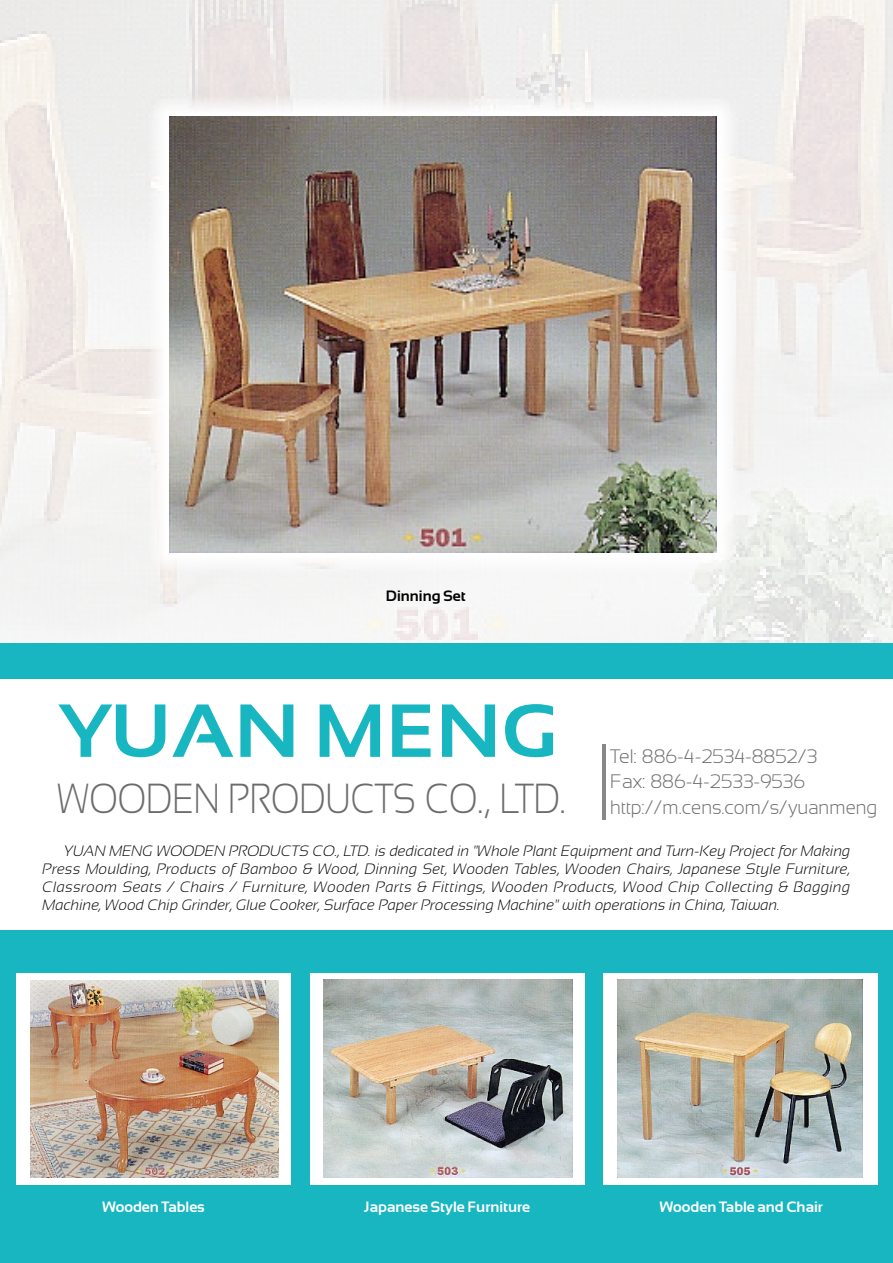
<style>
.page{position:relative;width:893px;height:1263px;background:#fff}
.page>*{position:absolute;margin:0;border:0;box-sizing:border-box;transform-origin:0 0}
.t1{font:700 75px "Sansation";color:#17b6c0;scale:1.1 1}
.t2{font:300 42px "Sansation";color:#6d6c6c;scale:.85 1}
.t3{font:300 19.5px/25.5px "Sansation";color:#6d6c6c}
.t4{font:italic 300 15px/18px "Sansation";color:#000;text-align:justify}
.t5{font:700 15px "Sansation";color:#fff}
.t6{font:700 15px "Sansation";color:#000}
</style>
<div class="page">
<img style="left:0;top:0;width:893px;height:643px">
<div style="left:0;top:643px;width:893px;height:620px;background:#17b6c0"></div>
<div style="left:0;top:679px;width:893px;height:251px;background:#fff"></div>
<div style="left:17px;top:973px;width:274px;height:212px;background:#fff"></div>
<div style="left:310px;top:973px;width:274px;height:212px;background:#fff"></div>
<div style="left:604px;top:973px;width:274px;height:212px;background:#fff"></div>
<hr style="left:602px;top:744px;width:3px;height:76px;background:#86888a">
<img style="left:30px;top:980px;width:249px;height:197px">
<img style="left:323px;top:979px;width:249px;height:198px">
<img style="left:617px;top:979px;width:245px;height:198px">
<svg style="left:146px;top:94px;width:662px;height:549px;fill:#f5f5f5"></svg>
<img style="left:169px;top:117px;width:548px;height:436px">
<p class="t6" style="left:386px;top:588px;width:81px">Dinning Set</p>
<h1 class="t1" style="left:57px;top:689px;width:456px">YUAN MENG</h1>
<h2 class="t2" style="left:57px;top:775px;width:600px">WOODEN PRODUCTS CO., LTD.</h2>
<h3 class="t3" style="left:610px;top:743px;width:269px">Tel: 886-4-2534-8852/3<br>Fax: 886-4-2533-9536 http://m.cens.com/s/yuanmeng</h3>
<p class="t4" style="left:43px;top:841px;width:809px;text-indent:21px">YUAN MENG WOODEN PRODUCTS CO., LTD. is dedicated in "Whole Plant Equipment and Turn-Key Project for Making Press Moulding, Products of Bamboo &amp; Wood, Dinning Set, Wooden Tables, Wooden Chairs, Japanese Style Furniture, Classroom Seats / Chairs / Furniture, Wooden Parts &amp; Fittings, Wooden Products, Wood Chip Collecting &amp; Bagging Machine, Wood Chip Grinder, Glue Cooker, Surface Paper Processing Machine" with operations in China, Taiwan.</p>
<p class="t5" style="left:102px;top:1199px;width:104px">Wooden Tables</p>
<p class="t5" style="left:364px;top:1199px;width:167px">Japanese Style Furniture</p>
<p class="t5" style="left:660px;top:1199px;width:165px">Wooden Table and Chair</p>
</div>
